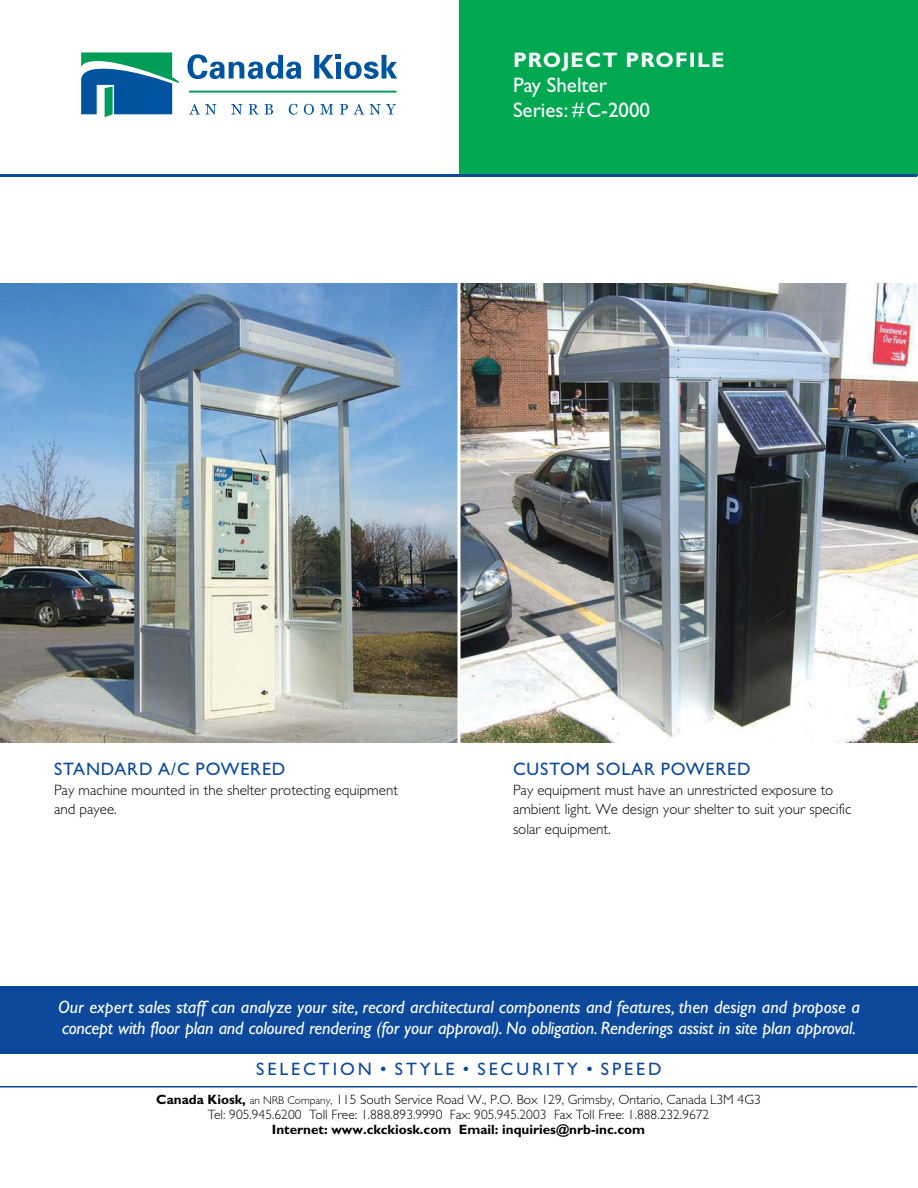
<style>
.page{position:relative;width:918px;height:1188px;background:#fff}
.page>*{position:absolute;margin:0;border:0;box-sizing:border-box;transform-origin:0 0}
.t1{font:21px/25.2px "Gill Sans";color:#fff}
.t2{font:italic 18px/21px "Gill Sans";letter-spacing:-.01em;color:#fff}
.t3{font:18px "Gill Sans";letter-spacing:.05em;color:#0c499c}
.t4{font:18px "Gill Sans";letter-spacing:.165em;color:#0c499c}
.t5{font:300 15px/19.5px "Gill Sans";color:#000}
.t6{font:300 13.5px/15px "Gill Sans";color:#000;text-align:center}
.t7{font:700 13.5px "Gill Sans";color:#000}
.s1{font-weight:700}
.s2{font-size:11.25px}
</style>
<div class="page">
<hr style="left:0;top:1086px;width:917px;height:2px;background:#0c499c">
<div style="left:459px;top:0;width:458px;height:176px;background:#00a851"></div>
<hr style="left:0;top:174px;width:917px;height:3px;background:#0c499c">
<svg style="left:188px;top:54px;width:113px;height:25px"></svg>
<svg style="left:314px;top:55px;width:83px;height:24px"></svg>
<svg style="left:189px;top:104px;width:27px;height:11px"></svg>
<svg style="left:231px;top:104px;width:11px;height:11px"></svg>
<svg style="left:249px;top:104px;width:10px;height:10px"></svg>
<svg style="left:265px;top:104px;width:8px;height:10px"></svg>
<svg style="left:289px;top:104px;width:9px;height:11px"></svg>
<svg style="left:304px;top:104px;width:10px;height:11px"></svg>
<svg style="left:320px;top:104px;width:13px;height:10px"></svg>
<svg style="left:340px;top:104px;width:8px;height:10px"></svg>
<svg style="left:354px;top:104px;width:10px;height:10px"></svg>
<svg style="left:370px;top:104px;width:26px;height:11px"></svg>
<svg style="left:81px;top:52px;width:98px;height:65px"></svg>
<hr style="left:189px;top:91px;width:208px;height:2px;background:#009d57">
<img style="left:0;top:284px;width:918px;height:458px">
<hr style="left:458px;top:263px;width:3px;height:487px;background:#fff">
<div style="left:0;top:986px;width:918px;height:68px;background:#0c499c"></div>
<p class="t1" style="left:513px;top:47px;width:213px"><span class="s1">PROJECT PROFILE<br></span>Pay Shelter<br>Series: #C-2000</p>
<p class="t3" style="left:54px;top:758px;width:233px">STANDARD A/C POWERED</p>
<p class="t3" style="left:513px;top:758px;width:239px">CUSTOM SOLAR POWERED</p>
<p class="t5" style="left:54px;top:780px;width:345px">Pay machine mounted in the shelter protecting equipment</p>
<p class="t5" style="left:513px;top:780px;width:322px">Pay equipment must have an unrestricted exposure to</p>
<p class="t5" style="left:54px;top:799px;width:64px">and payee.</p>
<p class="t5" style="left:513px;top:799px;width:340px">ambient light. We design your shelter to suit your specific solar equipment.</p>
<p class="t2" style="left:58px;top:998px;width:803px">Our expert sales staff can analyze your site, record architectural components and features, then design and propose a concept with floor plan and coloured rendering (for your approval). No obligation. Renderings assist in site plan approval.</p>
<p class="t4" style="left:256px;top:1059px;width:407px">SELECTION • STYLE • SECURITY • SPEED</p>
<p class="t6" style="left:156px;top:1092px;width:606px"><span class="s1">Canada Kiosk,</span> <span class="s2">an NRB Company,</span> 115 South Service Road W., P.O. Box 129, Grimsby, Ontario, Canada L3M 4G3<br>Tel: 905.945.6200 Toll Free: 1.888.893.9990 Fax: 905.945.2003 Fax Toll Free: 1.888.232.9672</p>
<p class="t7" style="left:272px;top:1125px;width:375px">Internet: www.ckckiosk.com Email: inquiries@nrb-inc.com</p>
</div>
